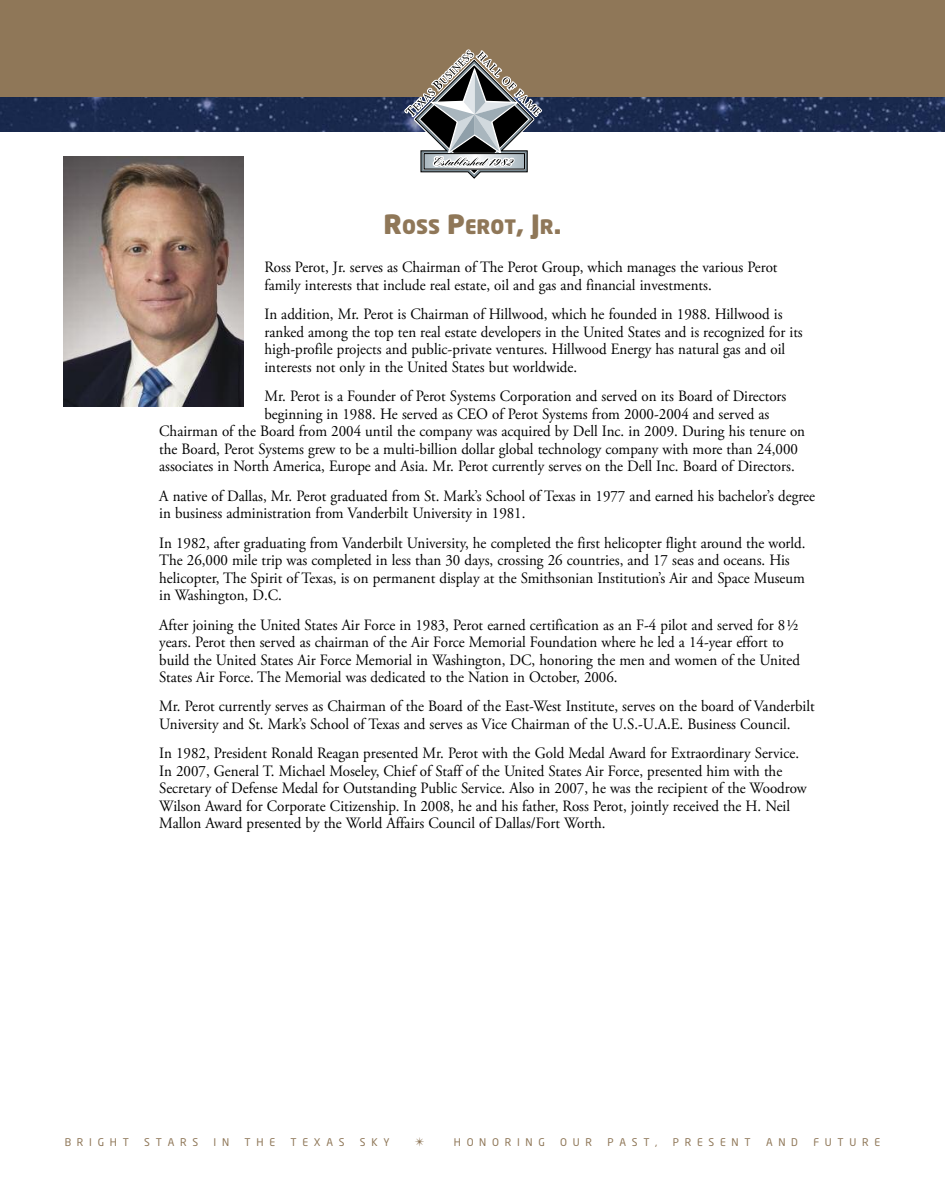
<style>
.page{position:relative;width:945px;height:1197px;background:#fff}
.page>*{position:absolute;margin:0;border:0;box-sizing:border-box;transform-origin:0 0}
.t1{font:900 19.6px "Neo Sans";color:#8f7758}
.t2{font:15.75px/17.5px "Adobe Garamond Pro";color:#000;scale:.95 1}
.t3{font:10.5px "Neo Sans";letter-spacing:.545em;color:#8f7758}
.s1{font-size:26.25px}
</style>
<div class="page">
<img style="left:0;top:97px;width:945px;height:35px">
<div style="left:0;top:0;width:945px;height:97px;background:#8f7758"></div>
<img style="left:63px;top:157px;width:180px;height:249px">
<svg style="left:402px;top:49px;width:143px;height:130px"></svg>
<p class="t1" style="left:384px;top:219px;width:179px"><span class="s1">R</span>OSS <span class="s1">P</span>EROT<span class="s1">, J</span>R<span class="s1">.</span></p>
<p class="t2" style="left:264px;top:260px;width:542px">Ross Perot, Jr. serves as Chairman of The Perot Group, which manages the various Perot family interests that include real estate, oil and gas and financial investments.</p>
<p class="t2" style="left:264px;top:307px;width:568px">In addition, Mr. Perot is Chairman of Hillwood, which he founded in 1988. Hillwood is ranked among the top ten real estate developers in the United States and is recognized for its high-profile projects and public-private ventures. Hillwood Energy has natural gas and oil interests not only in the United States but worldwide.</p>
<p class="t2" style="left:264px;top:389px;width:551px">Mr. Perot is a Founder of Perot Systems Corporation and served on its Board of Directors</p>
<p class="t2" style="left:264px;top:406px;width:533px">beginning in 1988. He served as CEO of Perot Systems from 2000-2004 and served as</p>
<p class="t2" style="left:159px;top:424px;width:681px">Chairman of the Board from 2004 until the company was acquired by Dell Inc. in 2009. During his tenure on</p>
<p class="t2" style="left:159px;top:441px;width:674px">the Board, Perot Systems grew to be a multi-billion dollar global technology company with more than 24,000</p>
<p class="t2" style="left:159px;top:459px;width:670px">associates in North America, Europe and Asia. Mr. Perot currently serves on the Dell Inc. Board of Directors.</p>
<p class="t2" style="left:159px;top:488px;width:692px">A native of Dallas, Mr. Perot graduated from St. Mark’s School of Texas in 1977 and earned his bachelor’s degree in business administration from Vanderbilt University in 1981.</p>
<p class="t2" style="left:159px;top:535px;width:682px">In 1982, after graduating from Vanderbilt University, he completed the first helicopter flight around the world.<br>The 26,000 mile trip was completed in less than 30 days, crossing 26 countries, and 17 seas and oceans. His helicopter, The Spirit of Texas, is on permanent display at the Smithsonian Institution’s Air and Space Museum in Washington, D.C.</p>
<p class="t2" style="left:159px;top:617px;width:676px">After joining the United States Air Force in 1983, Perot earned certification as an F-4 pilot and served for 8½ years. Perot then served as chairman of the Air Force Memorial Foundation where he led a 14-year effort to build the United States Air Force Memorial in Washington, DC, honoring the men and women of the United States Air Force. The Memorial was dedicated to the Nation in October, 2006.</p>
<p class="t2" style="left:159px;top:699px;width:691px">Mr. Perot currently serves as Chairman of the Board of the East-West Institute, serves on the board of Vanderbilt<br>University and St. Mark’s School of Texas and serves as Vice Chairman of the U.S.-U.A.E. Business Council.</p>
<p class="t2" style="left:159px;top:746px;width:683px">In 1982, President Ronald Reagan presented Mr. Perot with the Gold Medal Award for Extraordinary Service.<br>In 2007, General T. Michael Moseley, Chief of Staff of the United States Air Force, presented him with the Secretary of Defense Medal for Outstanding Public Service. Also in 2007, he was the recipient of the Woodrow Wilson Award for Corporate Citizenship. In 2008, he and his father, Ross Perot, jointly received the H. Neil Mallon Award presented by the World Affairs Council of Dallas/Fort Worth.</p>
<p class="t3" style="left:65px;top:1139px;width:66px">BRIGHT</p>
<p class="t3" style="left:144px;top:1139px;width:55px">STARS</p>
<p class="t3" style="left:214px;top:1139px;width:17px">I N</p>
<p class="t3" style="left:245px;top:1139px;width:32px">THE</p>
<p class="t3" style="left:291px;top:1139px;width:56px">TEXAS</p>
<p class="t3" style="left:360px;top:1139px;width:31px">SKY</p>
<p class="t3" style="left:454px;top:1139px;width:93px">HONORING</p>
<p class="t3" style="left:560px;top:1139px;width:33px">OUR</p>
<p class="t3" style="left:608px;top:1139px;width:51px">PAST,</p>
<p class="t3" style="left:673px;top:1139px;width:79px">PRESENT</p>
<p class="t3" style="left:766px;top:1139px;width:33px">AND</p>
<p class="t3" style="left:813px;top:1139px;width:68px">FUTURE</p>
</div>
